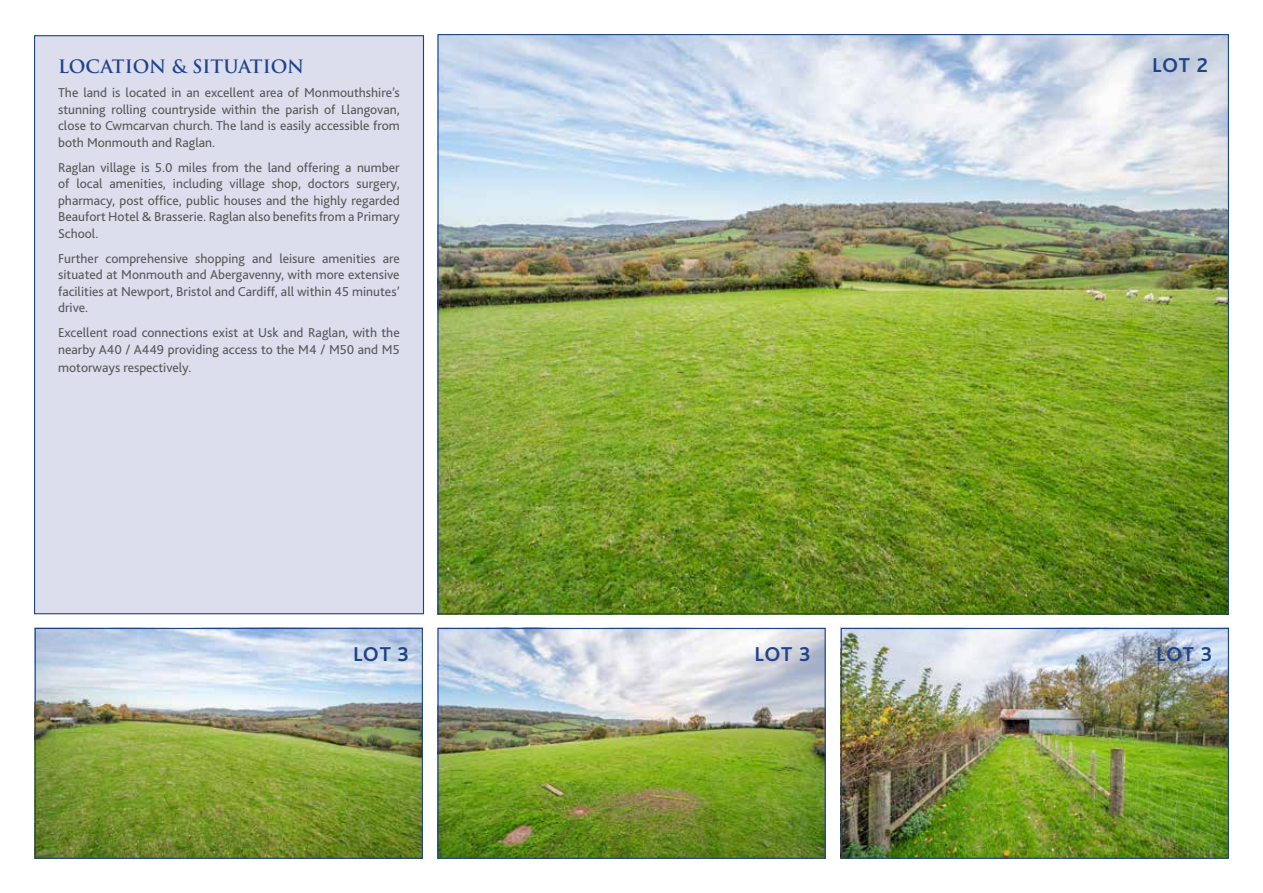
<style>
.page{position:relative;width:1263px;height:893px;background:#fff}
.page>*{position:absolute;margin:0;border:0;box-sizing:border-box;transform-origin:0 0}
.t1{font:700 21px "Bliss 2";letter-spacing:.025em;color:#20448a}
.t2{font:700 18px "Trajan Pro";letter-spacing:-.005em;color:#20448a}
.t3{font:13.5px/16.5px "Bliss 2";color:#575756;text-align:justify}
</style>
<div class="page">
<div style="left:34px;top:35px;width:390px;height:579px;background:#dcdeee;border:1px solid #20448a"></div>
<img style="left:439px;top:36px;width:788px;height:576px">
<img style="left:843px;top:630px;width:384px;height:227px">
<div style="left:841px;top:628px;width:388px;height:231px;border:1px solid #20448a"></div>
<img style="left:439px;top:630px;width:385px;height:227px">
<div style="left:437px;top:628px;width:389px;height:231px;border:1px solid #20448a"></div>
<img style="left:37px;top:630px;width:384px;height:227px">
<div style="left:35px;top:628px;width:388px;height:231px;border:1px solid #20448a"></div>
<h2 class="t2" style="left:58px;top:55px;width:248px">LOCATION &amp; SITUATION</h2>
<p class="t3" style="left:58px;top:84px;width:343px">The land is located in an excellent area of Monmouthshire’s stunning rolling countryside within the parish of Llangovan, close to Cwmcarvan church. The land is easily accessible from both Monmouth and Raglan.</p>
<p class="t3" style="left:58px;top:158px;width:343px">Raglan village is 5.0 miles from the land offering a number of local amenities, including village shop, doctors surgery, pharmacy, post office, public houses and the highly regarded Beaufort Hotel &amp; Brasserie. Raglan also benefits from a Primary School.</p>
<p class="t3" style="left:58px;top:249px;width:343px">Further comprehensive shopping and leisure amenities are situated at Monmouth and Abergavenny, with more extensive facilities at Newport, Bristol and Cardiff, all within 45 minutes’ drive.</p>
<p class="t3" style="left:58px;top:324px;width:343px">Excellent road connections exist at Usk and Raglan, with the nearby A40 / A449 providing access to the M4 / M50 and M5</p>
<p class="t3" style="left:58px;top:358px;width:135px">motorways respectively.</p>
<h1 class="t1" style="left:1152px;top:52px;width:57px">LOT 2</h1>
<h1 class="t1" style="left:353px;top:641px;width:58px">LOT 3</h1>
<h1 class="t1" style="left:755px;top:641px;width:58px">LOT 3</h1>
<h1 class="t1" style="left:1156px;top:641px;width:58px">LOT 3</h1>
</div>
